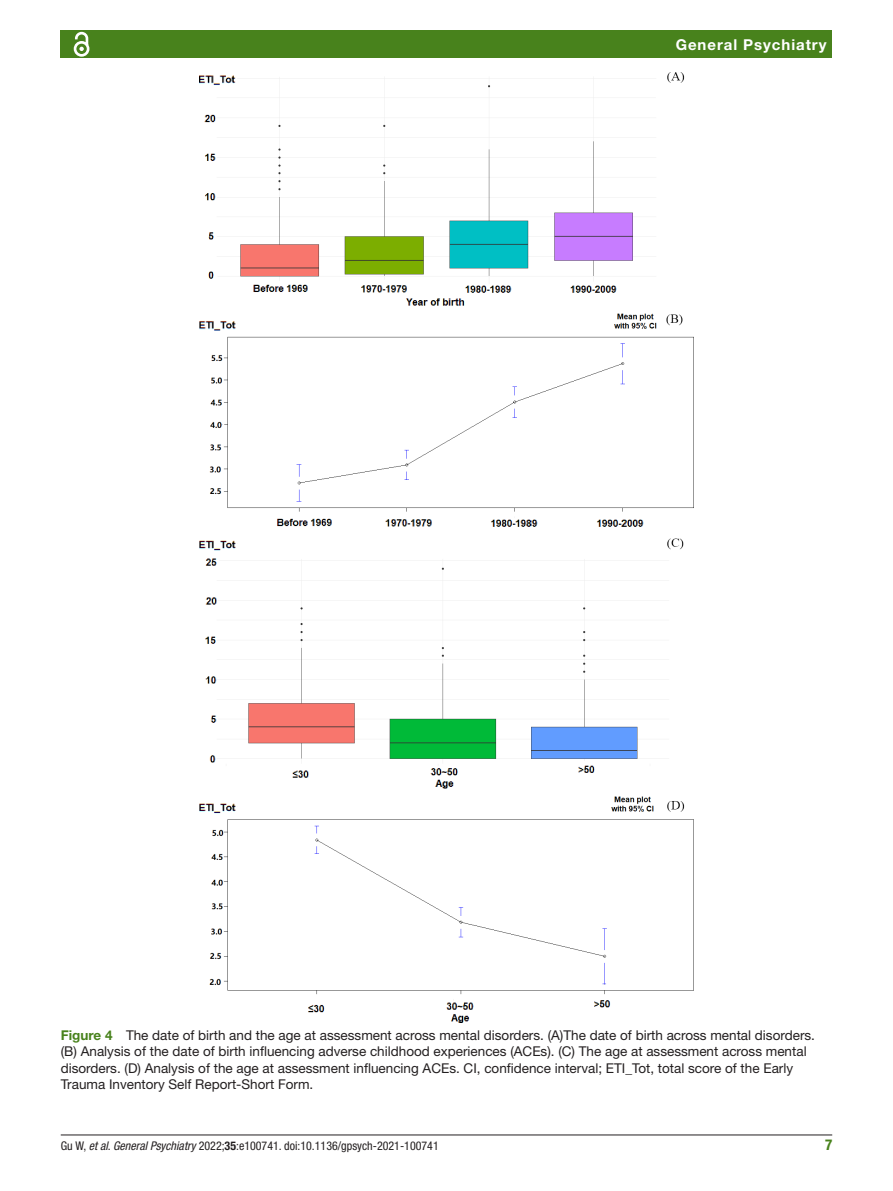
<style>
.page{position:relative;width:893px;height:1191px;background:#fff}
.page>*{position:absolute;margin:0;border:0;box-sizing:border-box;transform-origin:0 0}
.t1{font:700 15px "Helvetica Neue LT Std";letter-spacing:.065em;color:#fff}
.t2{font:700 condensed 15px "Helvetica Neue LT Std";color:#48821c}
.t3{font:13.5px/16.2px "Helvetica Neue LT Std";color:#231f20}
.t4{font:condensed 12px "Helvetica Neue LT Std";color:#231f20}
.s1{font-weight:700;color:#48821c}
.s2{font-style:italic}
.s3{font-weight:700}
</style>
<div class="page">
<hr style="left:61px;top:1134px;width:771px;height:1px;background:#231f20">
<div style="left:61px;top:31px;width:771px;height:27px;background:#48821c"></div>
<svg style="left:73px;top:31px;width:17px;height:26px"></svg>
<img style="left:200px;top:73px;width:493px;height:949px">
<p class="t1" style="left:676px;top:35px;width:152px">General Psychiatry</p>
<p class="t3" style="left:61px;top:1027px;width:756px"><span class="s1">Figure 4</span> The date of birth and the age at assessment across mental disorders. (A)The date of birth across mental disorders. (B) Analysis of the date of birth influencing adverse childhood experiences (ACEs). (C) The age at assessment across mental disorders. (D) Analysis of the age at assessment influencing ACEs. CI, confidence interval; ETI_Tot, total score of the Early Trauma Inventory Self Report-Short Form.</p>
<p class="t4" style="left:61px;top:1138px;width:380px">Gu W, <span class="s2">et al</span>. <span class="s2">General Psychiatry</span> 2022;<span class="s3">35</span>:e100741. doi:10.1136/gpsych-2021-100741</p>
<p class="t2" style="left:825px;top:1135px;width:9px">7</p>
</div>
